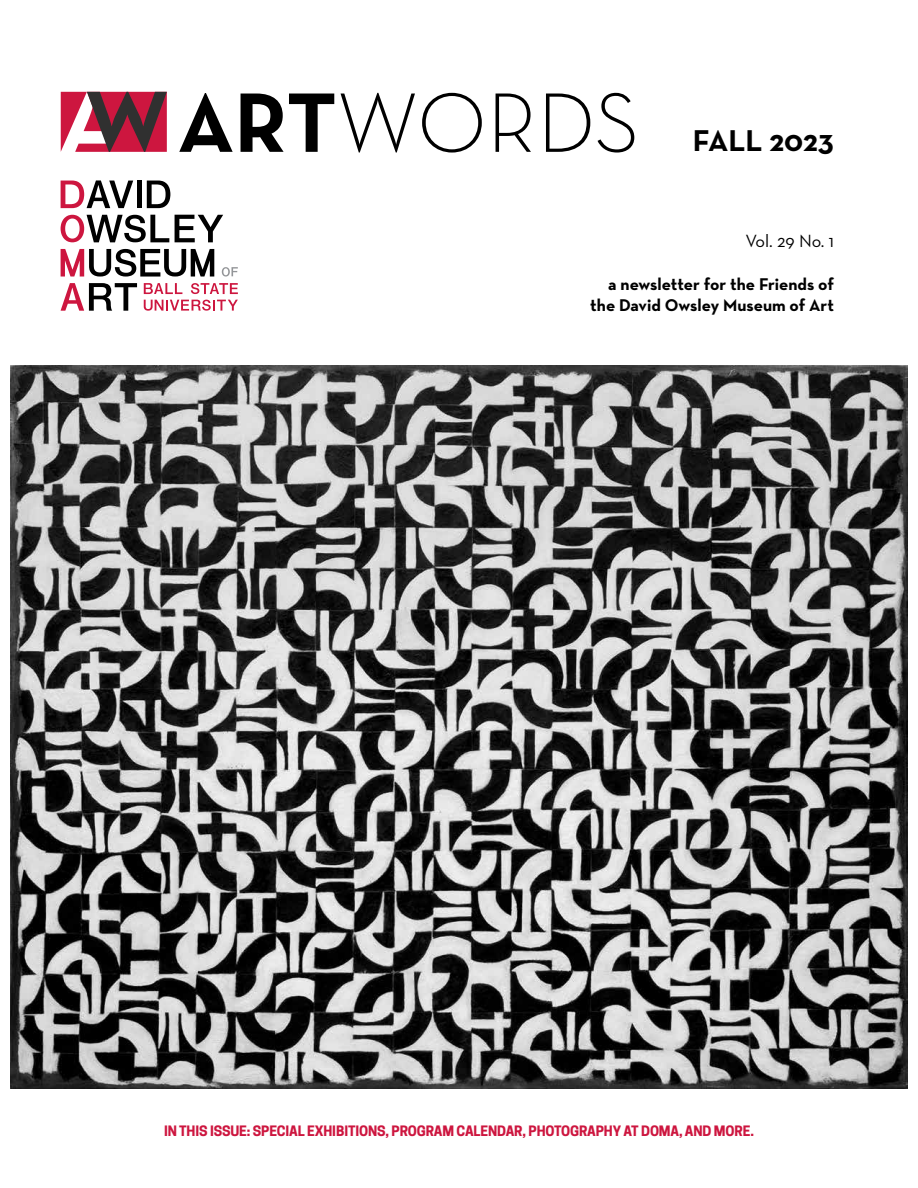
<style>
.page{position:relative;width:918px;height:1188px;background:#fff}
.page>*{position:absolute;margin:0;border:0;box-sizing:border-box;transform-origin:0 0}
.t1{font:300 85.8px "Neutra Text";letter-spacing:-.005em;color:#000}
.t2{font:700 30.6px "Neutra Text";color:#000}
.t3{font:18px "Neutra Text";letter-spacing:-.005em;color:#000}
.t4{font:700 17.25px/20.7px "Neutra Text";color:#000;text-align:right}
.t5{font:700 13.5px "Cooper Hewitt";letter-spacing:-.01em;color:#cd163f}
.s1{font-weight:700}
</style>
<div class="page">
<svg style="left:61px;top:92px;width:106px;height:60px;background:#a34358"></svg>
<img style="left:10px;top:365px;width:898px;height:723px">
<svg style="left:61px;top:215px;width:108px;height:27px"></svg>
<svg style="left:175px;top:215px;width:48px;height:27px"></svg>
<svg style="left:61px;top:283px;width:76px;height:28px"></svg>
<div style="left:137px;top:181px;width:5px;height:27px;background:#000"></div>
<svg style="left:147px;top:181px;width:23px;height:27px"></svg>
<svg style="left:61px;top:180px;width:72px;height:28px"></svg>
<svg style="left:61px;top:249px;width:153px;height:28px"></svg>
<svg style="left:144px;top:300px;width:94px;height:11px"></svg>
<svg style="left:144px;top:283px;width:38px;height:11px"></svg>
<svg style="left:191px;top:283px;width:47px;height:11px"></svg>
<svg style="left:222px;top:267px;width:16px;height:10px"></svg>
<h1 class="t1" style="left:177px;top:70px;width:464px"><span class="s1">ART</span>WORDS</h1>
<h2 class="t2" style="left:693px;top:122px;width:143px">FALL 2023</h2>
<h3 class="t3" style="left:746px;top:230px;width:90px">Vol. 29 No. 1</h3>
<p class="t4" style="left:590px;top:273px;width:245px">a newsletter for the Friends of the David Owsley Museum of Art</p>
<p class="t5" style="left:164px;top:1123px;width:591px">IN THIS ISSUE: SPECIAL EXHIBITIONS, PROGRAM CALENDAR, PHOTOGRAPHY AT DOMA, AND MORE.</p>
</div>
